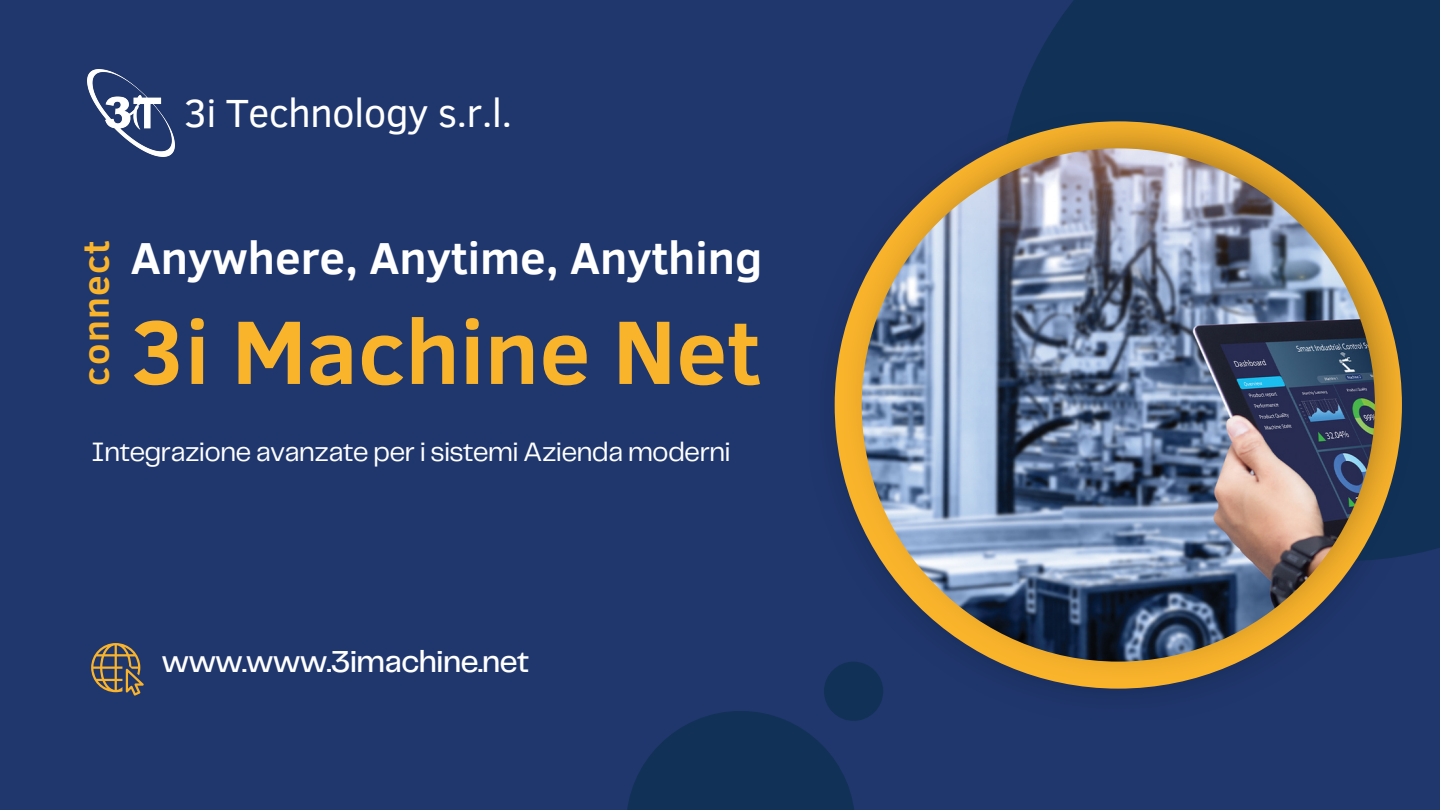
<style>
.page{position:relative;width:1440px;height:810px;background:#20376e}
.page>*{position:absolute;margin:0;border:0;box-sizing:border-box;transform-origin:0 0}
.t1{font:700 92px "Clear Sans";color:#fab42c}
.t2{font:700 46px "Clear Sans";color:#fff}
.t3{font:40.3px "Clear Sans";letter-spacing:-.02em;color:#fff}
.t4{font:700 36.9px "Clear Sans";letter-spacing:.035em;color:#fab42c}
.t5{font:500 31.5px "Telegraf";letter-spacing:-.03em;color:#fff}
.t6{font:27.6px "Telegraf";letter-spacing:-.03em;color:#fff}
</style>
<div class="page">
<div style="left:999px;top:0;width:441px;height:561px;background:#123157"></div>
<svg style="left:627px;top:711px;width:227px;height:99px;fill:#123157"></svg>
<div style="left:824px;top:662px;width:59px;height:59px;background:#123157;border-radius:50%"></div>
<img style="left:845px;top:113px;width:566px;height:566px">
<img style="left:862px;top:148px;width:513px;height:514px;border-radius:50%">
<svg style="left:91px;top:643px;width:53px;height:53px"></svg>
<img style="left:87px;top:69px;width:87px;height:87px">
<h1 class="t3" style="left:184px;top:84px;width:330px">3i Technology s.r.l.</h1>
<p class="t4" style="left:69px;top:386px;width:147px;rotate:-90deg">connect</p>
<p class="t2" style="left:131px;top:224px;width:633px">Anywhere, Anytime, Anything</p>
<p class="t1" style="left:131px;top:285px;width:631px">3i Machine Net</p>
<h2 class="t6" style="left:91px;top:440px;width:641px">Integrazione avanzate per i sistemi Azienda moderni</h2>
<h3 class="t5" style="left:161px;top:648px;width:370px">www.www.3imachine.net</h3>
</div>
